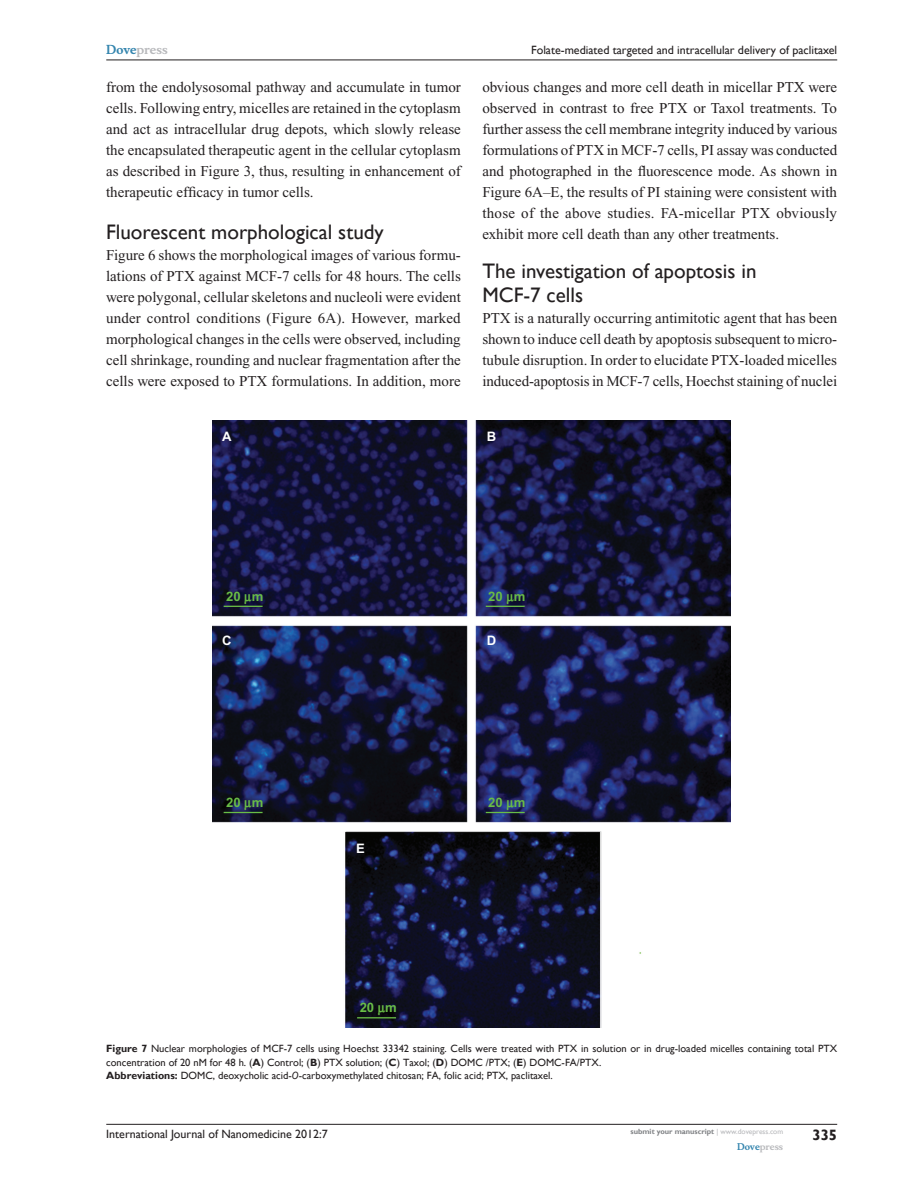
<style>
.page{position:relative;width:918px;height:1188px;background:#fff}
.page>*{position:absolute;margin:0;border:0;box-sizing:border-box;transform-origin:0 0}
.t1{font:21px/24px "Gill Sans";color:#231f20}
.t2{font:15px/21px "Times New Roman";color:#231f20;text-align:justify}
.t3{font:700 15px "Gill Sans";color:#231f20}
.t4{font:700 13.05px "Arial";color:#69bd46}
.t5{font:700 13.05px "Arial";color:#fff}
.t6{font:12px "Gill Sans";color:#231f20}
.t7{font:700 12px "Musee";color:#b8b9bc}
.t8{font:10.5px/13.5px "Gill Sans";color:#231f20}
.t9{font:700 9px "Musee";color:#b8b9bc}
.t10{font:700 7.5px "Gill Sans";color:#808285}
.s1{color:#3485ae}
.s2{font-weight:700}
.s3{font-style:italic}
.s4{font-weight:400;color:#b8b9bc}
</style>
<div class="page">
<img style="left:213px;top:421px;width:518px;height:607px">
<hr style="left:224px;top:606px;width:39px;height:1px;background:#69bd46">
<hr style="left:224px;top:812px;width:39px;height:1px;background:#69bd46">
<hr style="left:486px;top:812px;width:39px;height:1px;background:#69bd46">
<hr style="left:486px;top:606px;width:39px;height:1px;background:#69bd46">
<hr style="left:357px;top:1017px;width:39px;height:1px;background:#69bd46">
<hr style="left:106px;top:1124px;width:731px;height:1px;background:#231f20">
<hr style="left:106px;top:60px;width:731px;height:1px;background:#231f20">
<svg style="left:245px;top:594px;width:7px;height:10px"></svg>
<svg style="left:245px;top:800px;width:7px;height:10px"></svg>
<svg style="left:507px;top:800px;width:7px;height:10px"></svg>
<svg style="left:507px;top:594px;width:7px;height:10px"></svg>
<svg style="left:378px;top:1005px;width:7px;height:10px"></svg>
<p class="t7" style="left:106px;top:43px;width:63px"><span class="s1">Dove</span>press</p>
<p class="t6" style="left:531px;top:43px;width:307px">Folate-mediated targeted and intracellular delivery of paclitaxel</p>
<p class="t2" style="left:106px;top:77px;width:356px">from the endolysosomal pathway and accumulate in tumor cells. Following entry, micelles are retained in the cytoplasm and act as intracellular drug depots, which slowly release the encapsulated therapeutic agent in the cellular cytoplasm as described in Figure 3, thus, resulting in enhancement of therapeutic efficacy in tumor cells.</p>
<h1 class="t1" style="left:106px;top:221px;width:279px">Fluorescent morphological study</h1>
<p class="t2" style="left:106px;top:245px;width:356px">Figure 6 shows the morphological images of various formu&shy;lations of PTX against MCF-7 cells for 48 hours. The cells were polygonal, cellular skeletons and nucleoli were evident under control conditions (Figure 6A). However, marked morphological changes in the cells were observed, including cell shrinkage, rounding and nuclear fragmentation after the cells were exposed to PTX formulations. In addition, more</p>
<p class="t2" style="left:482px;top:77px;width:356px">obvious changes and more cell death in micellar PTX were observed in contrast to free PTX or Taxol treatments. To further assess the cell membrane integrity induced by various formulations of PTX in MCF-7 cells, PI assay was conducted and photographed in the fluorescence mode. As shown in Figure 6A–E, the results of PI staining were consistent with those of the above studies. FA-micellar PTX obviously exhibit more cell death than any other treatments.</p>
<h1 class="t1" style="left:482px;top:260px;width:276px">The investigation of apoptosis in<br>MCF-7 cells</h1>
<p class="t2" style="left:482px;top:308px;width:356px">PTX is a naturally occurring antimitotic agent that has been shown to induce cell death by apoptosis subsequent to micro&shy;tubule disruption. In order to elucidate PTX-loaded micelles induced-apoptosis in MCF-7 cells, Hoechst staining of nuclei</p>
<p class="t5" style="left:222px;top:429px;width:11px">A</p>
<p class="t5" style="left:487px;top:429px;width:11px">B</p>
<p class="t4" style="left:226px;top:588px;width:39px">20 m</p>
<p class="t4" style="left:488px;top:588px;width:39px">20 m</p>
<p class="t5" style="left:222px;top:633px;width:11px">C</p>
<p class="t5" style="left:487px;top:633px;width:11px">D</p>
<p class="t4" style="left:226px;top:795px;width:39px">20 m</p>
<p class="t4" style="left:488px;top:795px;width:39px">20 m</p>
<p class="t5" style="left:356px;top:841px;width:10px">E</p>
<p class="t4" style="left:360px;top:1000px;width:39px">20 m</p>
<p class="t8" style="left:106px;top:1042px;width:732px"><span class="s2">Figure 7</span> Nuclear morphologies of MCF-7 cells using Hoechst 33342 staining. Cells were treated with PTX in solution or in drug-loaded micelles containing total PTX concentration of 20 nM for 48 h. (<span class="s2">A</span>) Control; (<span class="s2">B</span>) PTX solution; (<span class="s2">C</span>) Taxol; (<span class="s2">D</span>) DOMC /PTX; (<span class="s2">E</span>) DOMC-FA/PTX.<br><span class="s2">Abbreviations:</span> DOMC, deoxycholic acid-<span class="s3">O</span>-carboxymethylated chitosan; FA, folic acid; PTX, paclitaxel.</p>
<p class="t6" style="left:106px;top:1127px;width:223px">International Journal of Nanomedicine 2012:7</p>
<p class="t10" style="left:631px;top:1127px;width:154px">submit your manuscript <span class="s4">| www.dovepress.com</span></p>
<p class="t9" style="left:737px;top:1141px;width:48px"><span class="s1">Dove</span>press</p>
<p class="t3" style="left:812px;top:1126px;width:26px">335</p>
</div>
